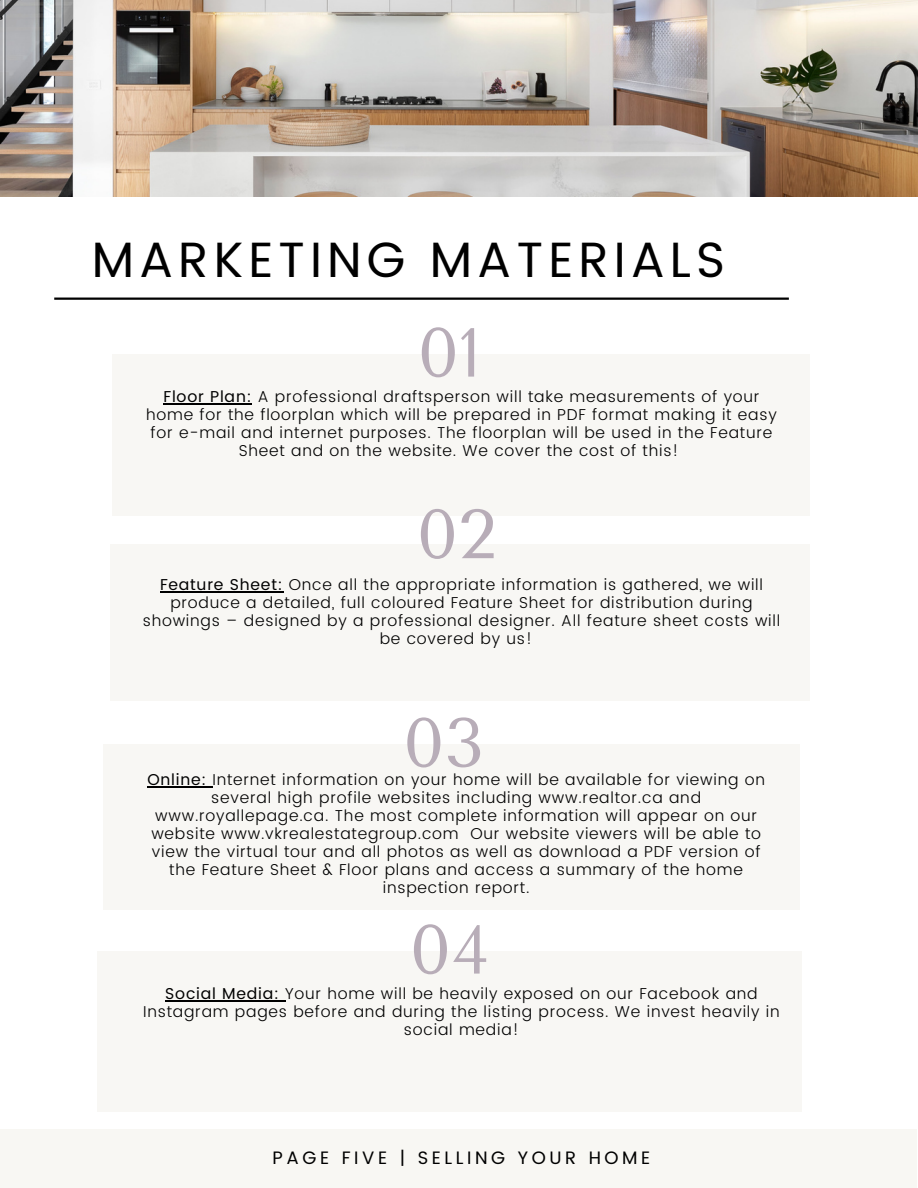
<style>
.page{position:relative;width:918px;height:1188px;background:#fff}
.page>*{position:absolute;margin:0;border:0;box-sizing:border-box;transform-origin:0 0}
.t1{font:69.3px "Tenor Sans";color:#b8adb8}
.t2{font:49.5px "Poppins";letter-spacing:.1em;color:#000}
.t3{font:18px "Poppins";letter-spacing:.2em;color:#000}
.t4{font:300 15.75px/18px "Poppins";letter-spacing:.05em;color:#000;text-align:center}
.s1{font-weight:400}
</style>
<div class="page">
<img style="left:0;top:0;width:918px;height:197px">
<div style="left:112px;top:354px;width:698px;height:161px;background:#f8f7f3"></div>
<div style="left:111px;top:544px;width:699px;height:157px;background:#f8f7f3"></div>
<div style="left:103px;top:744px;width:696px;height:166px;background:#f8f7f3"></div>
<div style="left:97px;top:951px;width:705px;height:161px;background:#f8f7f3"></div>
<div style="left:0;top:1130px;width:916px;height:58px;background:#f8f7f3"></div>
<hr style="left:54px;top:298px;width:735px;height:2px;background:#000">
<hr style="left:164px;top:403px;width:88px;height:1px;background:#000">
<hr style="left:160px;top:591px;width:123px;height:1px;background:#000">
<hr style="left:147px;top:786px;width:65px;height:2px;background:#000">
<hr style="left:165px;top:1000px;width:120px;height:1px;background:#000">
<h2 class="t2" style="left:92px;top:231px;width:635px">MARKETING MATERIALS</h2>
<h1 class="t1" style="left:418px;top:313px;width:65px">01</h1>
<p class="t4" style="left:146px;top:388px;width:632px"><span class="s1">Floor Plan:</span> A professional draftsperson will take measurements of your home for the floorplan which will be prepared in PDF format making it easy for e-mail and internet purposes. The floorplan will be used in the Feature Sheet and on the website. We cover the cost of this!</p>
<h1 class="t1" style="left:417px;top:494px;width:81px">02</h1>
<p class="t4" style="left:160px;top:575px;width:604px"><span class="s1">Feature Sheet:</span> Once all the appropriate information is gathered, we will</p>
<p class="t4" style="left:170px;top:593px;width:584px">produce a detailed, full coloured Feature Sheet for distribution during</p>
<p class="t4" style="left:143px;top:611px;width:639px">showings – designed by a professional designer. All feature sheet costs will</p>
<p class="t4" style="left:380px;top:629px;width:154px">be covered by us!</p>
<h1 class="t1" style="left:403px;top:703px;width:83px">03</h1>
<p class="t4" style="left:147px;top:771px;width:619px"><span class="s1">Online:</span> Internet information on your home will be available for viewing on several high profile websites including www.realtor.ca and www.royallepage.ca. The most complete information will appear on our website www.vkrealestategroup.com Our website viewers will be able to view the virtual tour and all photos as well as download a PDF version of the Feature Sheet &amp; Floor plans and access a summary of the home inspection report.</p>
<h1 class="t1" style="left:410px;top:910px;width:81px">04</h1>
<p class="t4" style="left:143px;top:985px;width:638px"><span class="s1">Social Media:</span> Your home will be heavily exposed on our Facebook and<br>Instagram pages before and during the listing process. We invest heavily in social media!</p>
<p class="t3" style="left:273px;top:1147px;width:379px">PAGE FIVE | SELLING YOUR HOME</p>
</div>
